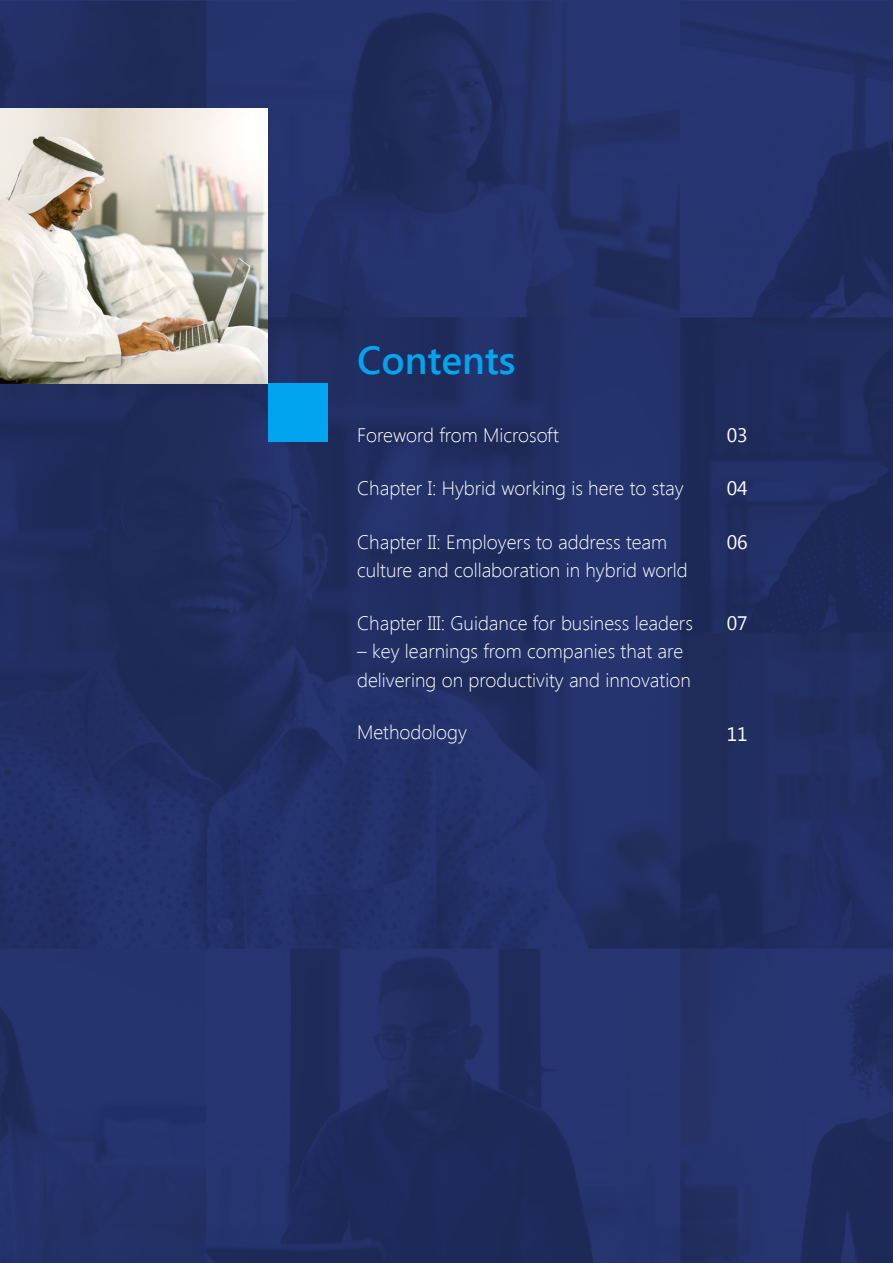
<style>
.page{position:relative;width:893px;height:1263px;background:#fff}
.page>*{position:absolute;margin:0;border:0;box-sizing:border-box;transform-origin:0 0}
.t1{font:600 39px "Segoe UI";color:#00a4ef}
.t2{font:300 19.5px/28.5px "Segoe UI";color:#fff}
.t3{font:19.5px "Segoe UI";color:#fff}
</style>
<div class="page">
<img style="left:0;top:1px;width:893px;height:1262px">
<div style="left:268px;top:384px;width:59px;height:58px;background:#00a4ef"></div>
<img style="left:0;top:108px;width:268px;height:276px">
<h1 class="t1" style="left:357px;top:333px;width:160px">Contents</h1>
<p class="t2" style="left:357px;top:420px;width:203px">Foreword from Microsoft</p>
<p class="t2" style="left:357px;top:473px;width:328px">Chapter I: Hybrid working is here to stay</p>
<p class="t2" style="left:357px;top:527px;width:332px">Chapter II: Employers to address team culture and collaboration in hybrid world</p>
<p class="t2" style="left:357px;top:608px;width:337px">Chapter III: Guidance for business leaders</p>
<p class="t2" style="left:357px;top:636px;width:335px">– key learnings from companies that are delivering on productivity and innovation</p>
<p class="t2" style="left:357px;top:717px;width:111px">Methodology</p>
<p class="t3" style="left:727px;top:421px;width:23px">03</p>
<p class="t3" style="left:727px;top:474px;width:23px">04</p>
<p class="t3" style="left:727px;top:528px;width:23px">06</p>
<p class="t3" style="left:727px;top:609px;width:23px">07</p>
<p class="t3" style="left:727px;top:720px;width:23px">11</p>
</div>
